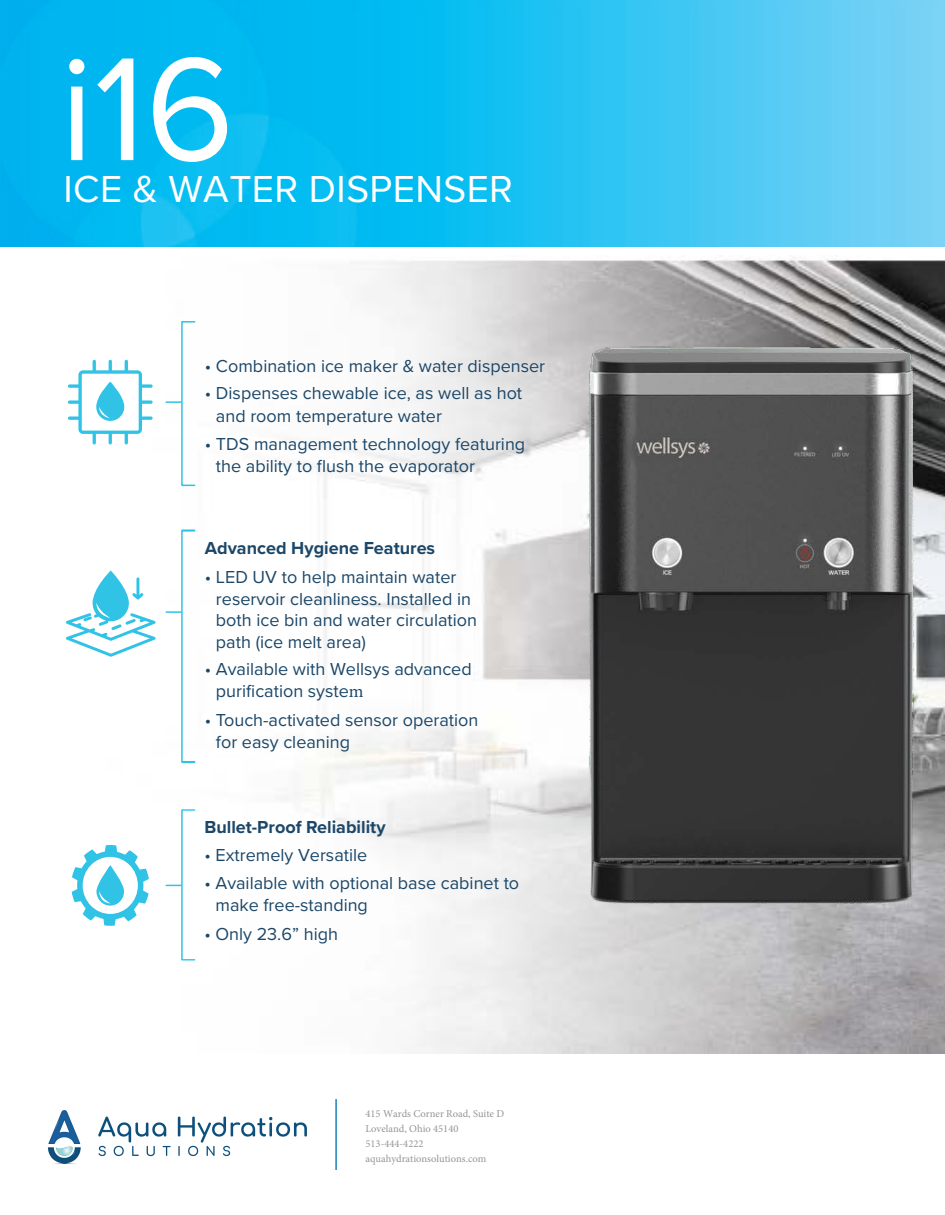
<style>
.page{position:relative;width:945px;height:1215px;background:#fff}
.page>*{position:absolute;margin:0;border:0;box-sizing:border-box;transform-origin:0 0}
.t1{font:152.25px "Proxima Nova";color:#fff}
.t2{font:39px "Proxima Nova";letter-spacing:.01em;color:#fff}
.t3{font:18px/22.5px "Proxima Nova";color:#1c4768}
.t4{font:700 18px "Proxima Nova";color:#1c4768}
.t5{font:10.5px/15px "Minion Pro";color:#939598}
.s1{font-family:"Minion Pro"}
</style>
<div class="page">
<img style="left:71px;top:257px;width:874px;height:797px">
<img style="left:568px;top:331px;width:371px;height:607px">
<div style="left:181px;top:809px;width:14px;height:152px;border:1px solid #31c3e6"></div>
<svg style="left:166px;top:885px;width:15px;height:1px"></svg>
<div style="left:181px;top:530px;width:15px;height:233px;border:2px solid #31c3e6"></div>
<svg style="left:166px;top:611px;width:15px;height:2px"></svg>
<div style="left:181px;top:321px;width:14px;height:165px;border:2px solid #31c3e6"></div>
<svg style="left:166px;top:401px;width:15px;height:2px"></svg>
<svg style="left:72px;top:845px;width:77px;height:81px"></svg>
<svg style="left:66px;top:570px;width:90px;height:87px"></svg>
<svg style="left:68px;top:360px;width:85px;height:84px"></svg>
<img style="left:0;top:0;width:945px;height:247px">
<hr style="left:335px;top:1099px;width:2px;height:71px;background:#1886b6">
<img style="left:48px;top:1110px;width:259px;height:54px">
<h1 class="t1" style="left:60px;top:-4px;width:176px">i16</h1>
<h2 class="t2" style="left:64px;top:160px;width:451px">ICE &amp; WATER DISPENSER</h2>
<p class="t3" style="left:205px;top:354px;width:342px">• Combination ice maker &amp; water dispenser</p>
<p class="t3" style="left:216px;top:381px;width:308px;text-indent:-11px">• Dispenses chewable ice, as well as hot and room temperature water</p>
<p class="t3" style="left:216px;top:432px;width:311px;line-height:22px;text-indent:-11px">• TDS management technology featuring the ability to flush the evaporator</p>
<p class="t4" style="left:205px;top:535px;width:232px">Advanced Hygiene Features</p>
<p class="t3" style="left:216px;top:566px;width:263px;line-height:21.5px;text-indent:-11px">• LED UV to help maintain water reservoir cleanliness. Installed in both ice bin and water circulation path (ice melt area)</p>
<p class="t3" style="left:216px;top:658px;width:257px;line-height:21.8px;text-indent:-11px">• Available with Wellsys advanced purification syste<span class="s1">m</span></p>
<p class="t3" style="left:216px;top:708px;width:264px;text-indent:-11px">• Touch-activated sensor operation for easy cleaning</p>
<p class="t4" style="left:204px;top:813px;width:183px">Bullet-Proof Reliability</p>
<p class="t3" style="left:204px;top:843px;width:164px">• Extremely Versatile</p>
<p class="t3" style="left:216px;top:871px;width:305px;text-indent:-11px">• Available with optional base cabinet to make free-standing</p>
<p class="t3" style="left:204px;top:922px;width:135px">• Only 23.6” high</p>
<p class="t5" style="left:366px;top:1106px;width:140px">415 Wards Corner Road, Suite D<br>Loveland, Ohio 45140<br>513-444-4222 aquahydrationsolutions.com</p>
</div>
